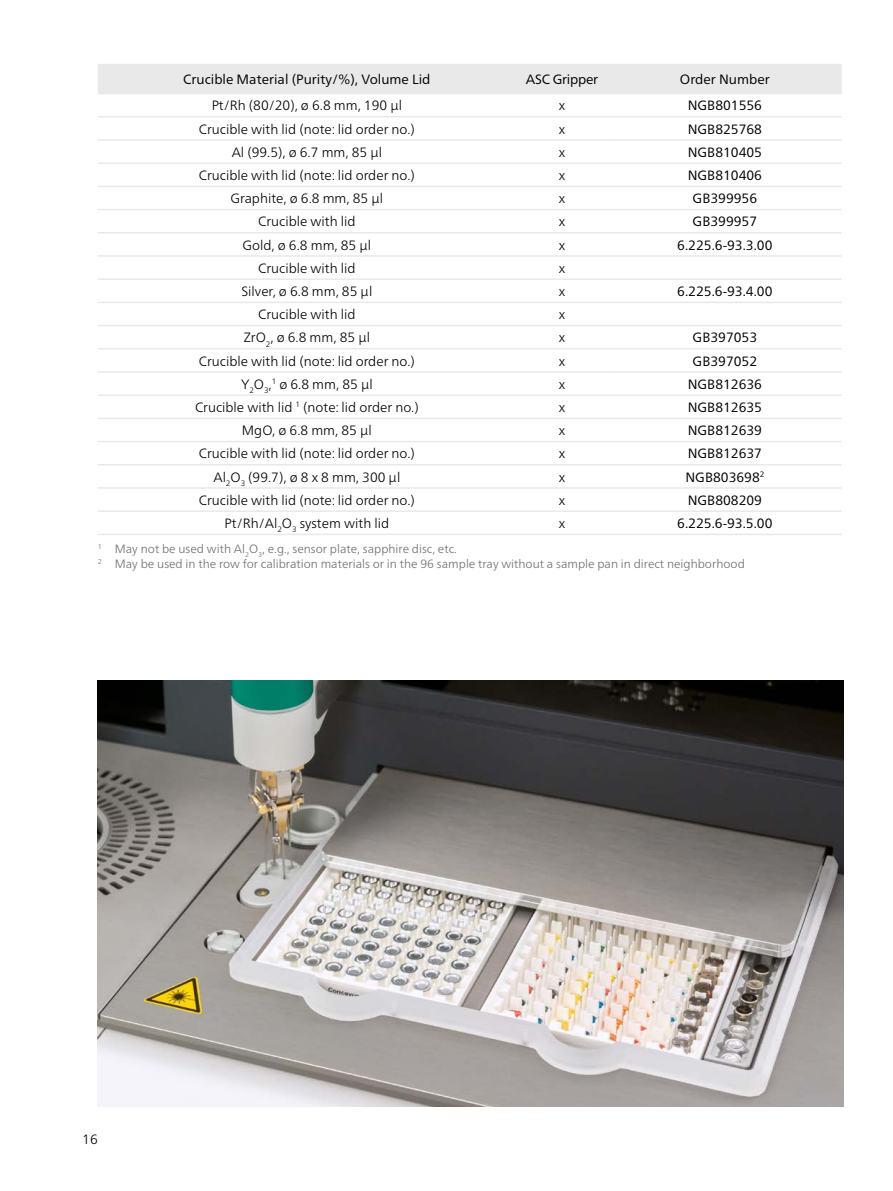
<style>
.page{position:relative;width:893px;height:1191px;background:#fff}
.page>*{position:absolute;margin:0;border:0;box-sizing:border-box;transform-origin:0 0}
.Tabellenkörper_n{font:300 13.5px "Frutiger Neue LTW1 G";color:#000}
.Tabellenkörper_n-2{font:13.5px "Frutiger Neue LTW1 G";color:#000}
.Tabellenkörper_n-3{font:13.5px "Frutiger Neue LTW1 G";letter-spacing:-.02em;color:#000}
.Bildunterschrift_n{font:300 12px "Frutiger Neue LTW1 G";color:#6e6e6e}
</style>
<div class="page">
<img style="left:98px;top:681px;width:745px;height:425px">
<div style="left:98px;top:64px;width:744px;height:29px;background:#e9e9e9"></div>
<hr style="left:98px;top:116px;width:418px;height:1px;background:#e9e9e9">
<hr style="left:516px;top:116px;width:92px;height:1px;background:#e9e9e9">
<hr style="left:608px;top:116px;width:234px;height:1px;background:#e9e9e9">
<hr style="left:98px;top:139px;width:418px;height:2px;background:#e9e9e9">
<hr style="left:516px;top:139px;width:92px;height:2px;background:#e9e9e9">
<hr style="left:608px;top:139px;width:234px;height:2px;background:#e9e9e9">
<hr style="left:98px;top:162px;width:418px;height:2px;background:#e9e9e9">
<hr style="left:516px;top:162px;width:92px;height:2px;background:#e9e9e9">
<hr style="left:608px;top:162px;width:234px;height:2px;background:#e9e9e9">
<hr style="left:98px;top:186px;width:418px;height:1px;background:#e9e9e9">
<hr style="left:516px;top:186px;width:92px;height:1px;background:#e9e9e9">
<hr style="left:608px;top:186px;width:234px;height:1px;background:#e9e9e9">
<hr style="left:98px;top:209px;width:418px;height:1px;background:#e9e9e9">
<hr style="left:516px;top:209px;width:92px;height:1px;background:#e9e9e9">
<hr style="left:608px;top:209px;width:234px;height:1px;background:#e9e9e9">
<hr style="left:98px;top:232px;width:418px;height:1px;background:#e9e9e9">
<hr style="left:516px;top:232px;width:92px;height:1px;background:#e9e9e9">
<hr style="left:608px;top:232px;width:234px;height:1px;background:#e9e9e9">
<hr style="left:98px;top:255px;width:418px;height:2px;background:#e9e9e9">
<hr style="left:516px;top:255px;width:92px;height:2px;background:#e9e9e9">
<hr style="left:608px;top:255px;width:234px;height:2px;background:#e9e9e9">
<hr style="left:98px;top:278px;width:418px;height:2px;background:#e9e9e9">
<hr style="left:516px;top:278px;width:92px;height:2px;background:#e9e9e9">
<hr style="left:608px;top:278px;width:234px;height:2px;background:#e9e9e9">
<hr style="left:98px;top:302px;width:418px;height:1px;background:#e9e9e9">
<hr style="left:516px;top:302px;width:92px;height:1px;background:#e9e9e9">
<hr style="left:608px;top:302px;width:234px;height:1px;background:#e9e9e9">
<hr style="left:98px;top:325px;width:418px;height:1px;background:#e9e9e9">
<hr style="left:516px;top:325px;width:92px;height:1px;background:#e9e9e9">
<hr style="left:608px;top:325px;width:234px;height:1px;background:#e9e9e9">
<hr style="left:98px;top:348px;width:418px;height:1px;background:#e9e9e9">
<hr style="left:516px;top:348px;width:92px;height:1px;background:#e9e9e9">
<hr style="left:608px;top:348px;width:234px;height:1px;background:#e9e9e9">
<hr style="left:98px;top:371px;width:418px;height:2px;background:#e9e9e9">
<hr style="left:516px;top:371px;width:92px;height:2px;background:#e9e9e9">
<hr style="left:608px;top:371px;width:234px;height:2px;background:#e9e9e9">
<hr style="left:98px;top:394px;width:418px;height:2px;background:#e9e9e9">
<hr style="left:516px;top:394px;width:92px;height:2px;background:#e9e9e9">
<hr style="left:608px;top:394px;width:234px;height:2px;background:#e9e9e9">
<hr style="left:98px;top:417px;width:418px;height:2px;background:#e9e9e9">
<hr style="left:516px;top:417px;width:92px;height:2px;background:#e9e9e9">
<hr style="left:608px;top:417px;width:234px;height:2px;background:#e9e9e9">
<hr style="left:98px;top:441px;width:418px;height:1px;background:#e9e9e9">
<hr style="left:516px;top:441px;width:92px;height:1px;background:#e9e9e9">
<hr style="left:608px;top:441px;width:234px;height:1px;background:#e9e9e9">
<hr style="left:98px;top:464px;width:418px;height:1px;background:#e9e9e9">
<hr style="left:516px;top:464px;width:92px;height:1px;background:#e9e9e9">
<hr style="left:608px;top:464px;width:234px;height:1px;background:#e9e9e9">
<hr style="left:98px;top:487px;width:418px;height:2px;background:#e9e9e9">
<hr style="left:516px;top:487px;width:92px;height:2px;background:#e9e9e9">
<hr style="left:608px;top:487px;width:234px;height:2px;background:#e9e9e9">
<hr style="left:98px;top:510px;width:418px;height:2px;background:#e9e9e9">
<hr style="left:516px;top:510px;width:92px;height:2px;background:#e9e9e9">
<hr style="left:608px;top:510px;width:234px;height:2px;background:#e9e9e9">
<hr style="left:98px;top:533px;width:418px;height:2px;background:#e9e9e9">
<hr style="left:516px;top:533px;width:92px;height:2px;background:#e9e9e9">
<hr style="left:608px;top:533px;width:234px;height:2px;background:#e9e9e9">
<hr style="left:98px;top:93px;width:418px;height:1px;background:#e9e9e9">
<hr style="left:516px;top:93px;width:92px;height:1px;background:#e9e9e9">
<hr style="left:608px;top:93px;width:234px;height:1px;background:#e9e9e9">
<p class="Tabellenkörper_n-2" style="left:183px;top:69px;width:249px">Crucible Material (Purity/%), Volume Lid</p>
<p class="Tabellenkörper_n-3" style="left:526px;top:69px;width:74px">ASC Gripper</p>
<p class="Tabellenkörper_n-2" style="left:680px;top:69px;width:91px">Order Number</p>
<p class="Tabellenkörper_n" style="left:212px;top:97px;width:192px">Pt/Rh (80/20), ø 6.8 mm, 190 μl</p>
<p class="Tabellenkörper_n" style="left:559px;top:97px;width:8px">x</p>
<p class="Tabellenkörper_n-2" style="left:688px;top:96px;width:76px">NGB801556</p>
<p class="Tabellenkörper_n" style="left:199px;top:121px;width:218px">Crucible with lid (note: lid order no.)</p>
<p class="Tabellenkörper_n" style="left:559px;top:121px;width:8px">x</p>
<p class="Tabellenkörper_n-2" style="left:688px;top:119px;width:76px">NGB825768</p>
<p class="Tabellenkörper_n" style="left:232px;top:144px;width:152px">Al (99.5), ø 6.7 mm, 85 μl</p>
<p class="Tabellenkörper_n" style="left:559px;top:144px;width:8px">x</p>
<p class="Tabellenkörper_n-2" style="left:688px;top:142px;width:76px">NGB810405</p>
<p class="Tabellenkörper_n" style="left:199px;top:167px;width:218px">Crucible with lid (note: lid order no.)</p>
<p class="Tabellenkörper_n" style="left:559px;top:167px;width:8px">x</p>
<p class="Tabellenkörper_n-2" style="left:688px;top:165px;width:76px">NGB810406</p>
<p class="Tabellenkörper_n" style="left:231px;top:190px;width:154px">Graphite, ø 6.8 mm, 85 μl</p>
<p class="Tabellenkörper_n" style="left:559px;top:190px;width:8px">x</p>
<p class="Tabellenkörper_n-2" style="left:693px;top:188px;width:66px">GB399956</p>
<p class="Tabellenkörper_n" style="left:258px;top:213px;width:99px">Crucible with lid</p>
<p class="Tabellenkörper_n" style="left:559px;top:213px;width:8px">x</p>
<p class="Tabellenkörper_n-2" style="left:693px;top:212px;width:66px">GB399957</p>
<p class="Tabellenkörper_n" style="left:243px;top:237px;width:130px">Gold, ø 6.8 mm, 85 μl</p>
<p class="Tabellenkörper_n" style="left:559px;top:237px;width:8px">x</p>
<p class="Tabellenkörper_n-2" style="left:677px;top:235px;width:97px">6.225.6-93.3.00</p>
<p class="Tabellenkörper_n" style="left:258px;top:260px;width:99px">Crucible with lid</p>
<p class="Tabellenkörper_n" style="left:559px;top:260px;width:8px">x</p>
<p class="Tabellenkörper_n" style="left:241px;top:283px;width:132px">Silver, ø 6.8 mm, 85 μl</p>
<p class="Tabellenkörper_n" style="left:559px;top:283px;width:8px">x</p>
<p class="Tabellenkörper_n-2" style="left:677px;top:281px;width:97px">6.225.6-93.4.00</p>
<p class="Tabellenkörper_n" style="left:258px;top:306px;width:99px">Crucible with lid</p>
<p class="Tabellenkörper_n" style="left:559px;top:306px;width:8px">x</p>
<p class="Tabellenkörper_n" style="left:244px;top:329px;width:128px">ZrO<sub>2</sub>, ø 6.8 mm, 85 μl</p>
<p class="Tabellenkörper_n" style="left:559px;top:329px;width:8px">x</p>
<p class="Tabellenkörper_n-2" style="left:693px;top:328px;width:66px">GB397053</p>
<p class="Tabellenkörper_n" style="left:199px;top:352px;width:218px">Crucible with lid (note: lid order no.)</p>
<p class="Tabellenkörper_n" style="left:559px;top:352px;width:8px">x</p>
<p class="Tabellenkörper_n-2" style="left:693px;top:351px;width:66px">GB397052</p>
<p class="Tabellenkörper_n" style="left:241px;top:376px;width:133px">Y<sub>2</sub>O<sub>3</sub>,<sup>1</sup> ø 6.8 mm, 85 μl</p>
<p class="Tabellenkörper_n" style="left:559px;top:376px;width:8px">x</p>
<p class="Tabellenkörper_n-2" style="left:688px;top:374px;width:76px">NGB812636</p>
<p class="Tabellenkörper_n" style="left:195px;top:399px;width:225px">Crucible with lid <sup>1</sup> (note: lid order no.)</p>
<p class="Tabellenkörper_n" style="left:559px;top:399px;width:8px">x</p>
<p class="Tabellenkörper_n-2" style="left:688px;top:397px;width:76px">NGB812635</p>
<p class="Tabellenkörper_n" style="left:242px;top:422px;width:131px">MgO, ø 6.8 mm, 85 μl</p>
<p class="Tabellenkörper_n" style="left:559px;top:422px;width:8px">x</p>
<p class="Tabellenkörper_n-2" style="left:688px;top:420px;width:76px">NGB812639</p>
<p class="Tabellenkörper_n" style="left:199px;top:445px;width:218px">Crucible with lid (note: lid order no.)</p>
<p class="Tabellenkörper_n" style="left:559px;top:445px;width:8px">x</p>
<p class="Tabellenkörper_n-2" style="left:688px;top:444px;width:76px">NGB812637</p>
<p class="Tabellenkörper_n" style="left:213px;top:468px;width:188px">Al<sub>2</sub>O<sub>3</sub> (99.7), ø 8 x 8 mm, 300 μl</p>
<p class="Tabellenkörper_n" style="left:559px;top:468px;width:8px">x</p>
<p class="Tabellenkörper_n-2" style="left:685px;top:467px;width:80px">NGB803698<sup>2</sup></p>
<p class="Tabellenkörper_n" style="left:199px;top:492px;width:218px">Crucible with lid (note: lid order no.)</p>
<p class="Tabellenkörper_n" style="left:559px;top:492px;width:8px">x</p>
<p class="Tabellenkörper_n-2" style="left:688px;top:490px;width:76px">NGB808209</p>
<p class="Tabellenkörper_n" style="left:225px;top:515px;width:166px">Pt/Rh/Al<sub>2</sub>O<sub>3</sub> system with lid</p>
<p class="Tabellenkörper_n" style="left:559px;top:515px;width:8px">x</p>
<p class="Tabellenkörper_n-2" style="left:677px;top:513px;width:97px">6.225.6-93.5.00</p>
<p class="Bildunterschrift_n" style="left:98px;top:542px;width:361px"><sup>1</sup> May not be used with Al<sub>2</sub>O<sub>3</sub>, e.g., sensor plate, sapphire disc, etc.</p>
<p class="Bildunterschrift_n" style="left:98px;top:556px;width:648px"><sup>2</sup> May be used in the row for calibration materials or in the 96 sample tray without a sample pan in direct neighborhood</p>
<p class="Tabellenkörper_n" style="left:82px;top:1131px;width:17px">16</p>
</div>
